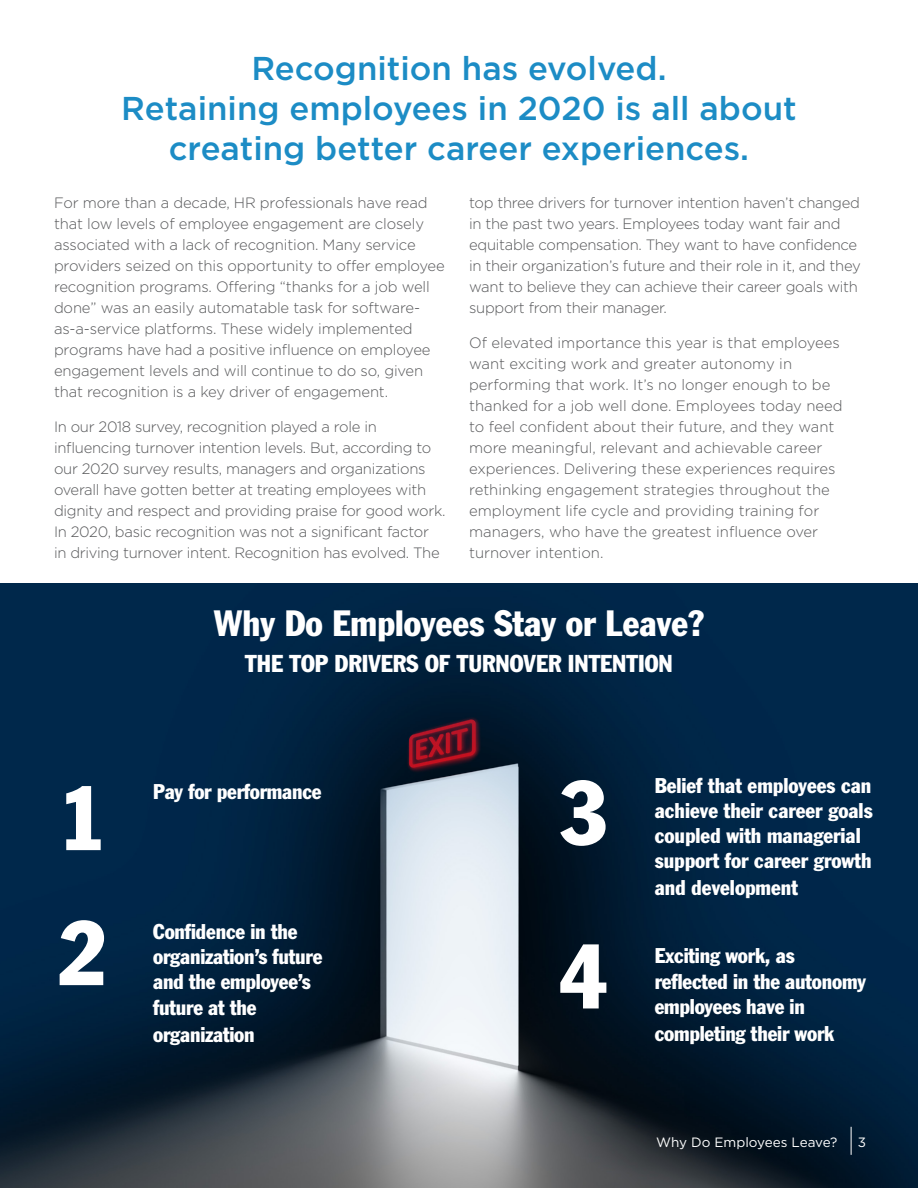
<style>
.page{position:relative;width:918px;height:1188px;background:#fff}
.page>*{position:absolute;margin:0;border:0;box-sizing:border-box;transform-origin:0 0}
.t1{font:condensed 90px "Franklin Gothic Std";color:#fff}
.t2{font:condensed 36px "Franklin Gothic Std";color:#fff}
.t3{font:500 33px/39.6px "Gotham";color:#1c8cc5;text-align:center}
.t4{font:condensed 24px "Franklin Gothic Std";color:#fff}
.t5{font:condensed 21px/25.7px "Franklin Gothic Std";letter-spacing:-.01em;color:#fff}
.t6{font:300 15px/21px "Gotham";letter-spacing:-.015em;color:#57585a}
.t7{font:13.5px "Gotham";color:#fff}
</style>
<div class="page">
<img style="left:0;top:583px;width:918px;height:605px">
<svg style="left:851px;top:1127px;width:1px;height:28px"></svg>
<p class="t3" style="left:251px;top:49px;width:417px">Recognition has evolved.</p>
<p class="t3" style="left:121px;top:88px;width:677px">Retaining employees in 2020 is all about creating better career experiences.</p>
<p class="t6" style="left:54px;top:192px;width:392px">For more than a decade, HR professionals have read that low levels of employee engagement are closely associated with a lack of recognition. Many service providers seized on this opportunity to offer employee recognition programs. Offering “thanks for a job well done” was an easily automatable task for software&shy;as-a-service platforms. These widely implemented programs have had a positive influence on employee engagement levels and will continue to do so, given that recognition is a key driver of engagement.</p>
<p class="t6" style="left:54px;top:416px;width:393px">In our 2018 survey, recognition played a role in influencing turnover intention levels. But, according to our 2020 survey results, managers and organizations overall have gotten better at treating employees with dignity and respect and providing praise for good work.<br>In 2020, basic recognition was not a significant factor<br>in driving turnover intent. Recognition has evolved. The</p>
<p class="t6" style="left:469px;top:192px;width:393px">top three drivers for turnover intention haven’t changed in the past two years. Employees today want fair and equitable compensation. They want to have confidence in their organization’s future and their role in it, and they want to believe they can achieve their career goals with support from their manager.</p>
<p class="t6" style="left:469px;top:332px;width:375px">Of elevated importance this year is that employees want exciting work and greater autonomy in performing that work. It’s no longer enough to be thanked for a job well done. Employees today need to feel confident about their future, and they want more meaningful, relevant and achievable career experiences. Delivering these experiences requires rethinking engagement strategies throughout the employment life cycle and providing training for managers, who have the greatest influence over turnover intention.</p>
<p class="t1" style="left:58px;top:763px;width:50px">1</p>
<p class="t1" style="left:58px;top:898px;width:50px">2</p>
<p class="t2" style="left:214px;top:601px;width:492px">Why Do Employees Stay or Leave?</p>
<p class="t4" style="left:245px;top:649px;width:429px">THE TOP DRIVERS OF TURNOVER INTENTION</p>
<p class="t5" style="left:153px;top:779px;width:170px">Pay for performance</p>
<p class="t5" style="left:153px;top:919px;width:171px">Confidence in the organization’s future and the employee’s future at the organization</p>
<p class="t1" style="left:559px;top:758px;width:50px">3</p>
<p class="t1" style="left:559px;top:922px;width:50px">4</p>
<p class="t5" style="left:655px;top:772px;width:219px">Belief that employees can achieve their career goals coupled with managerial support for career growth and development</p>
<p class="t5" style="left:655px;top:943px;width:213px">Exciting work, as reflected in the autonomy employees have in completing their work</p>
<p class="t7" style="left:656px;top:1133px;width:183px">Why Do Employees Leave?</p>
<p class="t7" style="left:858px;top:1133px;width:10px">3</p>
</div>
